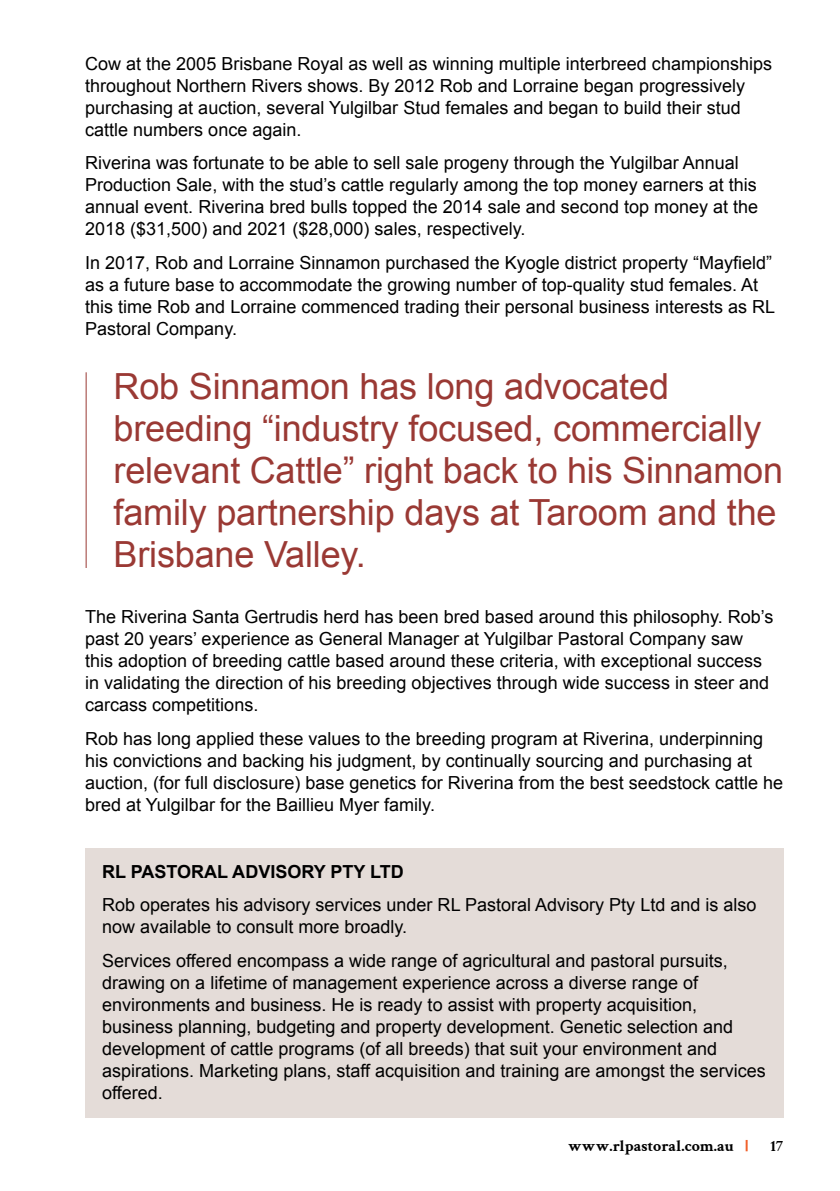
<style>
.page{position:relative;width:840px;height:1191px;background:#fff}
.page>*{position:absolute;margin:0;border:0;box-sizing:border-box;transform-origin:0 0}
.t1{font:36px/42px "Arial";letter-spacing:-.005em;color:#9a3934}
.t2{font:18px/22px "Arial";color:#000}
.t3{font:700 18px "Arial";color:#000}
.t4{font:700 16px "Crimson Text";color:#000}
</style>
<div class="page">
<svg style="left:745px;top:1140px;width:2px;height:11px"></svg>
<hr style="left:86px;top:372px;width:1px;height:196px;background:#9a3934">
<div style="left:85px;top:848px;width:697px;height:269px;background:#e4dcd8"></div>
<p class="t2" style="left:85px;top:53px;width:688px">Cow at the 2005 Brisbane Royal as well as winning multiple interbreed championships throughout Northern Rivers shows. By 2012 Rob and Lorraine began progressively purchasing at auction, several Yulgilbar Stud females and began to build their stud cattle numbers once again.</p>
<p class="t2" style="left:85px;top:152px;width:674px">Riverina was fortunate to be able to sell sale progeny through the Yulgilbar Annual Production Sale, with the stud’s cattle regularly among the top money earners at this annual event. Riverina bred bulls topped the 2014 sale and second top money at the 2018 ($31,500) and 2021 ($28,000) sales, respectively.</p>
<p class="t2" style="left:85px;top:251px;width:691px">In 2017, Rob and Lorraine Sinnamon purchased the Kyogle district property “Mayfield” as a future base to accommodate the growing number of top-quality stud females. At this time Rob and Lorraine commenced trading their personal business interests as RL Pastoral Company.</p>
<h1 class="t1" style="left:113px;top:366px;width:670px">Rob Sinnamon has long advocated breeding “industry focused, commercially relevant Cattle” right back to his Sinnamon family partnership days at Taroom and the Brisbane Valley.</h1>
<p class="t2" style="left:85px;top:606px;width:689px">The Riverina Santa Gertrudis herd has been bred based around this philosophy. Rob’s past 20 years’ experience as General Manager at Yulgilbar Pastoral Company saw this adoption of breeding cattle based around these criteria, with exceptional success in validating the direction of his breeding objectives through wide success in steer and carcass competitions.</p>
<p class="t2" style="left:85px;top:727px;width:699px">Rob has long applied these values to the breeding program at Riverina, underpinning his convictions and backing his judgment, by continually sourcing and purchasing at auction, (for full disclosure) base genetics for Riverina from the best seedstock cattle he bred at Yulgilbar for the Baillieu Myer family.</p>
<p class="t3" style="left:102px;top:859px;width:303px">RL PASTORAL ADVISORY PTY LTD</p>
<p class="t2" style="left:102px;top:894px;width:655px">Rob operates his advisory services under RL Pastoral Advisory Pty Ltd and is also now available to consult more broadly.</p>
<p class="t2" style="left:102px;top:949px;width:664px">Services offered encompass a wide range of agricultural and pastoral pursuits, drawing on a lifetime of management experience across a diverse range of environments and business. He is ready to assist with property acquisition, business planning, budgeting and property development. Genetic selection and development of cattle programs (of all breeds) that suit your environment and aspirations. Marketing plans, staff acquisition and training are amongst the services offered.</p>
<p class="t4" style="left:568px;top:1133px;width:167px">www.rlpastoral.com.au</p>
<p class="t4" style="left:769px;top:1134px;width:15px">17</p>
</div>
